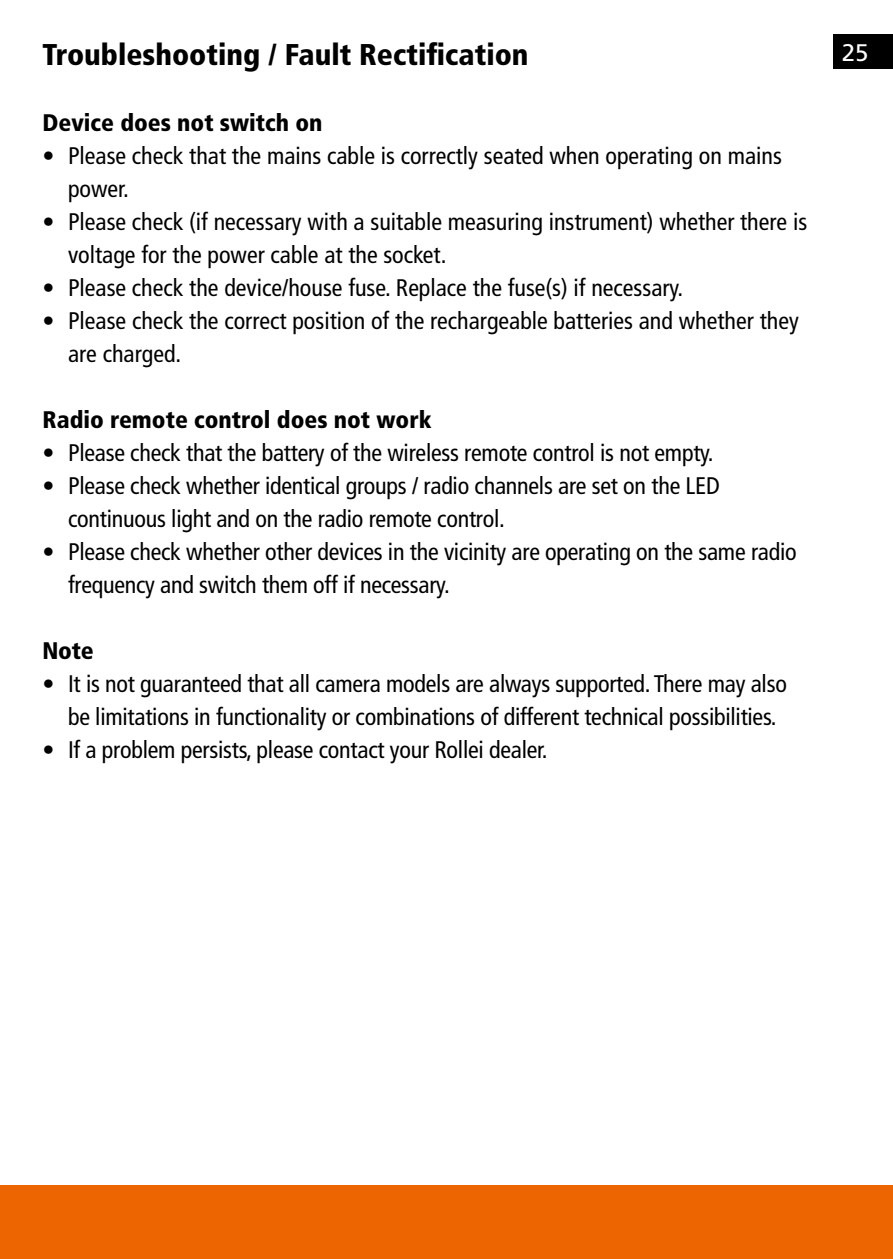
<style>
.page{position:relative;width:893px;height:1259px;background:#fff}
.page>*{position:absolute;margin:0;border:0;box-sizing:border-box;transform-origin:0 0}
.t1{font:900 condensed 30px "Frutiger LT";color:#000}
.t2{font:condensed 24px/33px "Frutiger LT";letter-spacing:-.01em;color:#000}
.t3{font:900 condensed 24px "Frutiger LT";color:#000}
.t4{font:24px "Frutiger LT";color:#fff}
</style>
<div class="page">
<div style="left:833px;top:35px;width:60px;height:34px;background:#000"></div>
<div style="left:0;top:1184px;width:893px;height:75px;background:#ec6500"></div>
<p class="t1" style="left:43px;top:37px;width:488px">Troubleshooting / Fault Rectification</p>
<p class="t4" style="left:842px;top:38px;width:28px">25</p>
<p class="t3" style="left:43px;top:108px;width:282px">Device does not switch on</p>
<p class="t2" style="left:68px;top:139px;width:715px;text-indent:-26px">• Please check that the mains cable is correctly seated when operating on mains power.</p>
<p class="t2" style="left:68px;top:205px;width:741px;text-indent:-26px">• Please check (if necessary with a suitable measuring instrument) whether there is voltage for the power cable at the socket.</p>
<p class="t2" style="left:43px;top:271px;width:639px">• Please check the device/house fuse. Replace the fuse(s) if necessary.</p>
<p class="t2" style="left:68px;top:304px;width:732px;text-indent:-26px">• Please check the correct position of the rechargeable batteries and whether they are charged.</p>
<p class="t3" style="left:43px;top:405px;width:391px">Radio remote control does not work</p>
<p class="t2" style="left:43px;top:436px;width:669px">• Please check that the battery of the wireless remote control is not empty.</p>
<p class="t2" style="left:68px;top:469px;width:653px;text-indent:-26px">• Please check whether identical groups / radio channels are set on the LED continuous light and on the radio remote control.</p>
<p class="t2" style="left:68px;top:535px;width:730px;text-indent:-26px">• Please check whether other devices in the vicinity are operating on the same radio frequency and switch them off if necessary.</p>
<p class="t3" style="left:43px;top:636px;width:53px">Note</p>
<p class="t2" style="left:43px;top:667px;width:746px;text-align:center">• It is not guaranteed that all camera models are always supported. There may also be limitations in functionality or combinations of different technical possibilities.</p>
<p class="t2" style="left:43px;top:733px;width:503px">• If a problem persists, please contact your Rollei dealer.</p>
</div>
